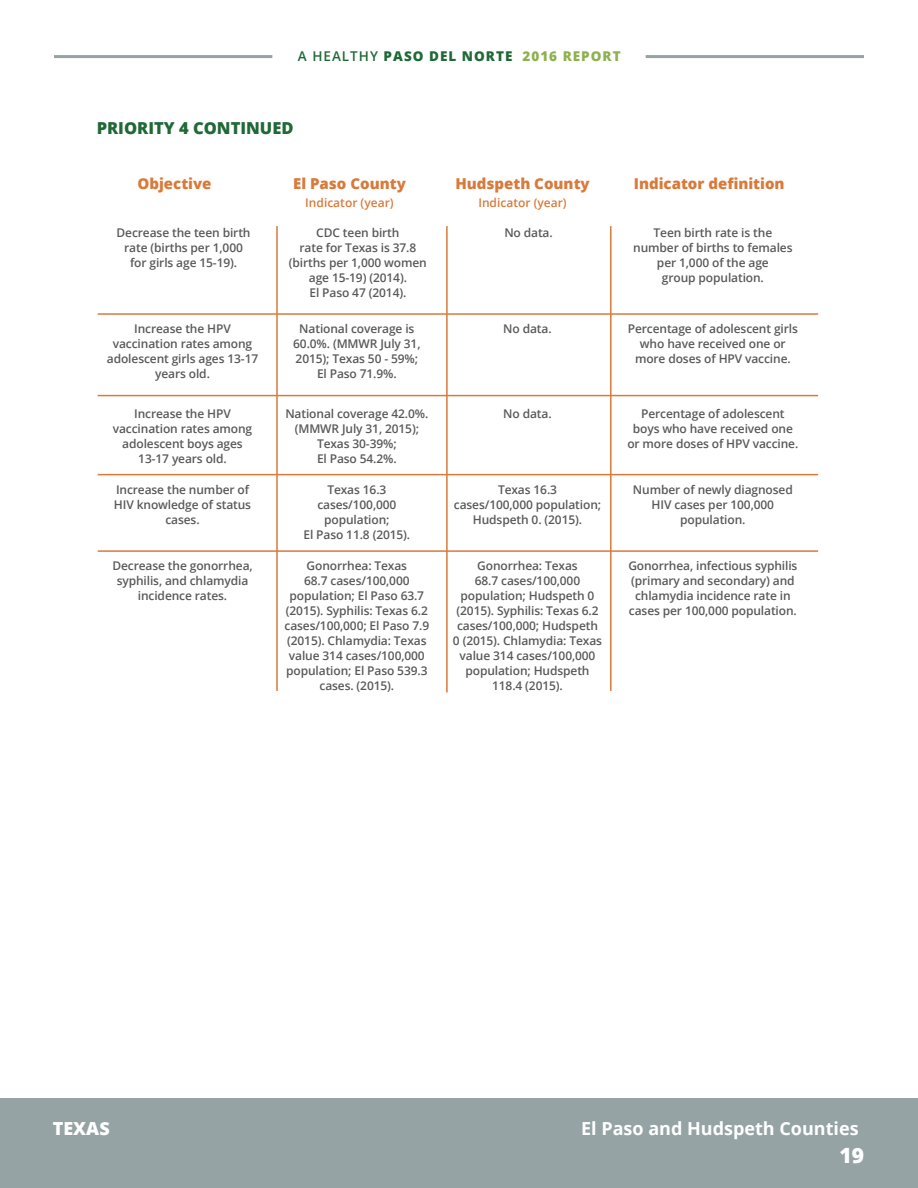
<style>
.page{position:relative;width:918px;height:1188px;background:#fff}
.page>*{position:absolute;margin:0;border:0;box-sizing:border-box;transform-origin:0 0}
.t1{font:800 21px "Open Sans";color:#fff}
.t2{font:700 18px "Open Sans";color:#fff}
.t3{font:800 18px "Open Sans";color:#fff}
.t4{font:800 16.5px "Open Sans";color:#206936}
.t5{font:800 15px "Open Sans";color:#d97a3b}
.t6{font:800 13.5px "Open Sans";letter-spacing:.075em;color:#206936}
.t7{font:600 12px/15px "Open Sans";letter-spacing:-.01em;color:#5a5a5b;text-align:center}
.t8{font:600 12px "Open Sans";color:#d97a3b}
.s1{font-weight:600}
.s2{color:#8db14f}
</style>
<div class="page">
<hr style="left:0;top:1098px;width:4px;height:90px;background:#96a3a5">
<div style="left:2px;top:1098px;width:916px;height:90px;background:#96a3a5"></div>
<hr style="left:54px;top:55px;width:218px;height:3px;background:#96a3a5">
<hr style="left:646px;top:55px;width:218px;height:3px;background:#96a3a5">
<hr style="left:610px;top:226px;width:2px;height:465px;background:#d97a3b">
<hr style="left:276px;top:226px;width:2px;height:465px;background:#d97a3b">
<hr style="left:446px;top:226px;width:2px;height:466px;background:#d97a3b">
<hr style="left:98px;top:395px;width:720px;height:1px;background:#d97a3b">
<hr style="left:98px;top:313px;width:720px;height:2px;background:#d97a3b">
<hr style="left:98px;top:474px;width:720px;height:1px;background:#d97a3b">
<hr style="left:98px;top:550px;width:720px;height:2px;background:#d97a3b">
<p class="t6" style="left:298px;top:46px;width:324px"><span class="s1">A HEALTHY</span> PASO DEL NORTE <span class="s2">2016 REPORT</span></p>
<h3 class="t4" style="left:97px;top:115px;width:198px">PRIORITY 4 CONTINUED</h3>
<p class="t5" style="left:138px;top:172px;width:76px">Objective</p>
<p class="t5" style="left:455px;top:172px;width:136px">Hudspeth County</p>
<p class="t5" style="left:634px;top:172px;width:152px">Indicator definition</p>
<p class="t8" style="left:478px;top:194px;width:90px">Indicator (year)</p>
<p class="t5" style="left:293px;top:172px;width:114px">El Paso County</p>
<p class="t8" style="left:305px;top:194px;width:90px">Indicator (year)</p>
<p class="t7" style="left:117px;top:225px;width:135px">Decrease the teen birth rate (births per 1,000 for girls age 15-19).</p>
<p class="t7" style="left:633px;top:225px;width:161px">Teen birth rate is the number of births to females per 1,000 of the age<br>group population.</p>
<p class="t7" style="left:289px;top:225px;width:140px">CDC teen birth<br>rate for Texas is 37.8 (births per 1,000 women age 15-19) (2014).<br>El Paso 47 (2014).</p>
<p class="t7" style="left:504px;top:225px;width:50px">No data.</p>
<p class="t7" style="left:107px;top:321px;width:153px">Increase the HPV vaccination rates among adolescent girls ages 13-17 years old.</p>
<p class="t7" style="left:113px;top:406px;width:141px">Increase the HPV vaccination rates among adolescent boys ages<br>13-17 years old.</p>
<p class="t7" style="left:114px;top:482px;width:139px">Increase the number of<br>HIV knowledge of status cases.</p>
<p class="t7" style="left:112px;top:558px;width:142px">Decrease the gonorrhea, syphilis, and chlamydia incidence rates.</p>
<p class="t7" style="left:293px;top:321px;width:129px">National coverage is<br>60.0%. (MMWR July 31,<br>2015); Texas 50 - 59%;<br>El Paso 71.9%.</p>
<p class="t7" style="left:285px;top:406px;width:144px">National coverage 42.0%. (MMWR July 31, 2015);<br>Texas 30-39%;<br>El Paso 54.2%.</p>
<p class="t7" style="left:303px;top:482px;width:108px">Texas 16.3 cases/100,000 population;<br>El Paso 11.8 (2015).</p>
<p class="t7" style="left:285px;top:558px;width:146px">Gonorrhea: Texas<br>68.7 cases/100,000 population; El Paso 63.7 (2015). Syphilis: Texas 6.2 cases/100,000; El Paso 7.9 (2015). Chlamydia: Texas value 314 cases/100,000 population; El Paso 539.3 cases. (2015).</p>
<p class="t7" style="left:503px;top:321px;width:50px">No data.</p>
<p class="t7" style="left:503px;top:406px;width:50px">No data.</p>
<p class="t7" style="left:454px;top:482px;width:149px">Texas 16.3<br>cases/100,000 population;<br>Hudspeth 0. (2015).</p>
<p class="t7" style="left:453px;top:558px;width:151px">Gonorrhea: Texas<br>68.7 cases/100,000 population; Hudspeth 0 (2015). Syphilis: Texas 6.2 cases/100,000; Hudspeth<br>0 (2015). Chlamydia: Texas value 314 cases/100,000 population; Hudspeth<br>118.4 (2015).</p>
<p class="t7" style="left:628px;top:321px;width:172px">Percentage of adolescent girls who have received one or more doses of HPV vaccine.</p>
<p class="t7" style="left:627px;top:406px;width:173px">Percentage of adolescent boys who have received one or more doses of HPV vaccine.</p>
<p class="t7" style="left:633px;top:482px;width:161px">Number of newly diagnosed<br>HIV cases per 100,000 population.</p>
<p class="t7" style="left:628px;top:558px;width:171px">Gonorrhea, infectious syphilis (primary and secondary) and chlamydia incidence rate in cases per 100,000 population.</p>
<h2 class="t3" style="left:53px;top:1115px;width:58px">TEXAS</h2>
<h2 class="t2" style="left:581px;top:1116px;width:279px">El Paso and Hudspeth Counties</h2>
<h1 class="t1" style="left:840px;top:1140px;width:26px">19</h1>
</div>
